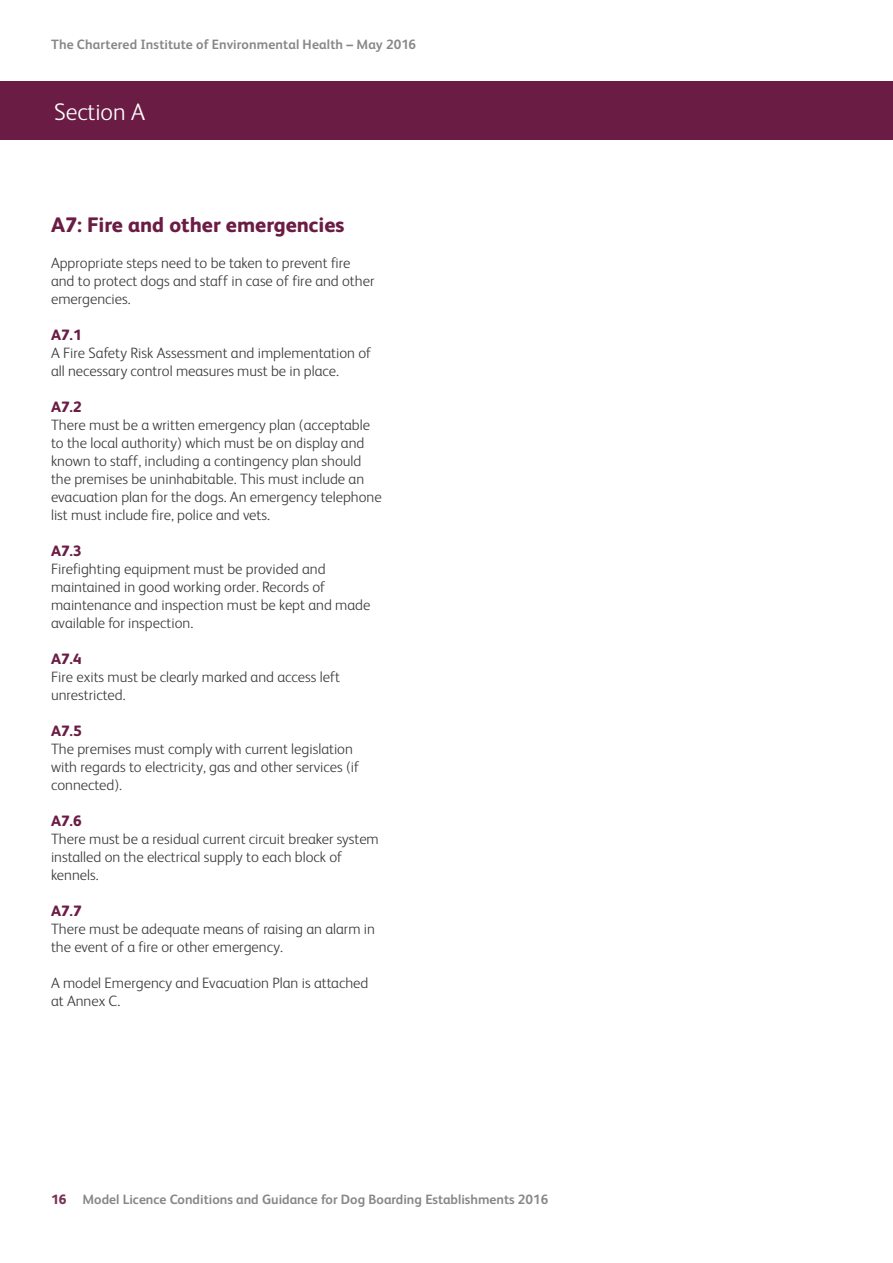
<style>
.page{position:relative;width:893px;height:1263px;background:#fff}
.page>*{position:absolute;margin:0;border:0;box-sizing:border-box;transform-origin:0 0}
.t1{font:300 24px "FS Albert";color:#fff}
.t2{font:800 21px "FS Albert";color:#6b1c44}
.t3{font:300 15px/18px "FS Albert";color:#3c3c3b}
.t4{font:800 15px "FS Albert";color:#6b1c44}
.t5{font:700 13.5px "FS Albert";color:#878787}
.s1{font-weight:800;color:#793356}
</style>
<div class="page">
<div style="left:0;top:81px;width:893px;height:59px;background:#6b1c44"></div>
<p class="t5" style="left:51px;top:36px;width:367px">The Chartered Institute of Environmental Health – May 2016</p>
<h1 class="t1" style="left:54px;top:98px;width:92px">Section A</h1>
<h2 class="t2" style="left:51px;top:212px;width:295px">A7: Fire and other emergencies</h2>
<p class="t3" style="left:51px;top:254px;width:325px">Appropriate steps need to be taken to prevent fire and to protect dogs and staff in case of fire and other emergencies.</p>
<p class="t4" style="left:51px;top:326px;width:32px">A7.1</p>
<p class="t3" style="left:51px;top:344px;width:322px">A Fire Safety Risk Assessment and implementation of all necessary control measures must be in place.</p>
<p class="t4" style="left:51px;top:398px;width:32px">A7.2</p>
<p class="t3" style="left:51px;top:416px;width:332px">There must be a written emergency plan (acceptable to the local authority) which must be on display and known to staff, including a contingency plan should the premises be uninhabitable. This must include an evacuation plan for the dogs. An emergency telephone list must include fire, police and vets.</p>
<p class="t4" style="left:51px;top:542px;width:32px">A7.3</p>
<p class="t3" style="left:51px;top:560px;width:321px">Firefighting equipment must be provided and maintained in good working order. Records of maintenance and inspection must be kept and made available for inspection.</p>
<p class="t4" style="left:51px;top:650px;width:32px">A7.4</p>
<p class="t3" style="left:51px;top:668px;width:291px">Fire exits must be clearly marked and access left unrestricted.</p>
<p class="t4" style="left:51px;top:722px;width:32px">A7.5</p>
<p class="t3" style="left:51px;top:740px;width:310px">The premises must comply with current legislation with regards to electricity, gas and other services (if connected).</p>
<p class="t4" style="left:51px;top:812px;width:32px">A7.6</p>
<p class="t3" style="left:51px;top:830px;width:329px">There must be a residual current circuit breaker system installed on the electrical supply to each block of kennels.</p>
<p class="t4" style="left:51px;top:902px;width:32px">A7.7</p>
<p class="t3" style="left:51px;top:920px;width:325px">There must be adequate means of raising an alarm in the event of a fire or other emergency.</p>
<p class="t3" style="left:51px;top:974px;width:319px">A model Emergency and Evacuation Plan is attached at Annex C.</p>
<p class="t5" style="left:51px;top:1191px;width:499px"><span class="s1">16</span> Model Licence Conditions and Guidance for Dog Boarding Establishments 2016</p>
</div>
